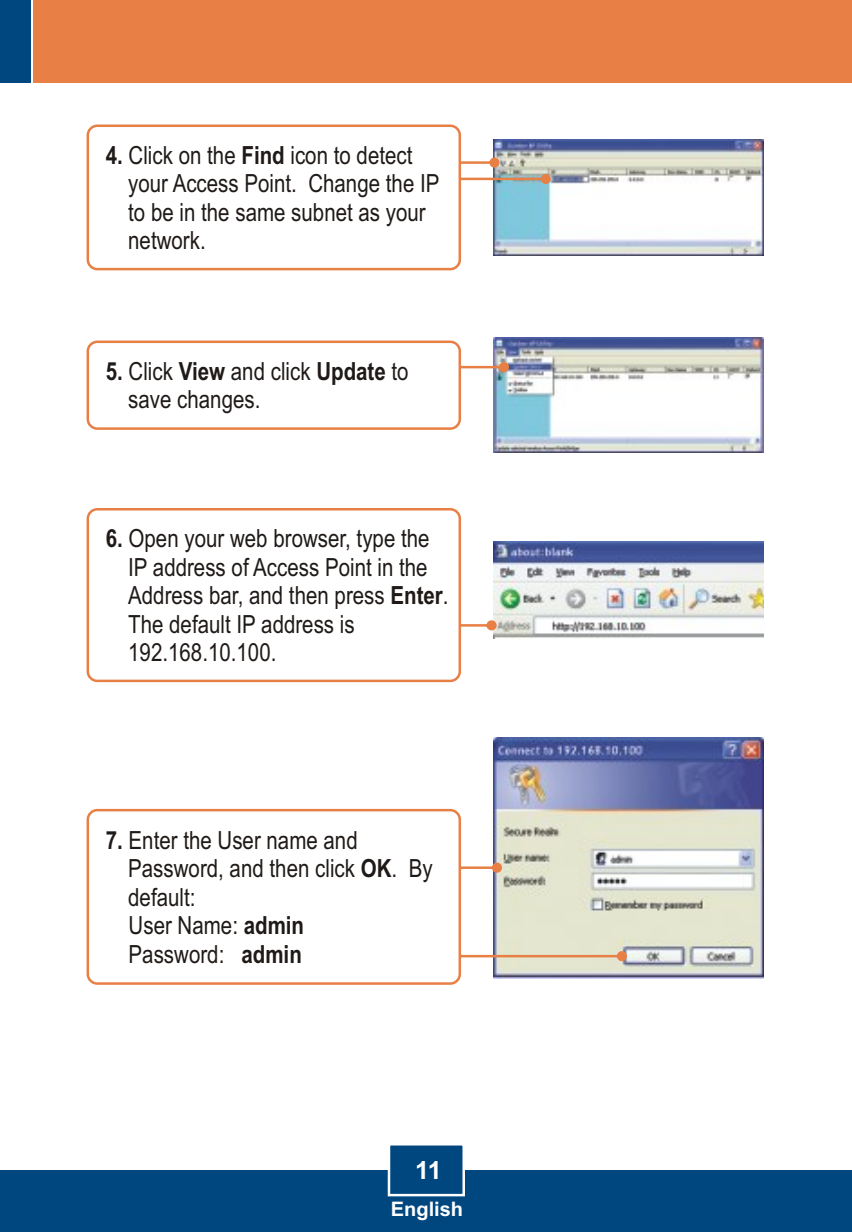
<style>
.page{position:relative;width:852px;height:1232px;background:#fff}
.page>*{position:absolute;margin:0;border:0;box-sizing:border-box;transform-origin:0 0}
.t1{font:25px/28.5px "Arial Narrow";color:#1f1a17}
.t2{font:700 25px "Arial";color:#fff}
.t3{font:700 20px "Arial";color:#fff}
.s1{font-weight:700}
</style>
<div class="page">
<img style="left:493px;top:738px;width:270px;height:240px">
<img style="left:493px;top:139px;width:270px;height:116px">
<img style="left:493px;top:337px;width:270px;height:115px">
<svg style="left:461px;top:174px;width:90px;height:10px"></svg>
<svg style="left:461px;top:158px;width:38px;height:10px"></svg>
<div style="left:87px;top:124px;width:374px;height:146px;background:#fff;border:3px solid #e88045;border-radius:9px"></div>
<svg style="left:461px;top:362px;width:48px;height:10px"></svg>
<div style="left:87px;top:340px;width:374px;height:90px;background:#fff;border:3px solid #e88045;border-radius:9px"></div>
<img style="left:493px;top:541px;width:270px;height:98px">
<svg style="left:461px;top:620px;width:35px;height:10px"></svg>
<div style="left:87px;top:508px;width:374px;height:174px;background:#fff;border:3px solid #e88045;border-radius:9px"></div>
<svg style="left:461px;top:863px;width:41px;height:10px"></svg>
<svg style="left:461px;top:951px;width:166px;height:10px;background:#e6caad"></svg>
<div style="left:87px;top:809px;width:374px;height:176px;background:#fff;border:3px solid #e88045;border-radius:9px"></div>
<div style="left:0;top:1170px;width:852px;height:62px;background:#004780"></div>
<div style="left:33px;top:0;width:819px;height:83px;background:#e88045"></div>
<div style="left:0;top:0;width:30px;height:83px;background:#004780"></div>
<svg style="left:387px;top:1145px;width:78px;height:52px"></svg>
<p class="t1" style="left:128px;top:143px;width:313px;text-indent:-22px"><span class="s1">4.</span> Click on the <span class="s1">Find</span> icon to detect your Access Point. Change the IP to be in the same subnet as your network.</p>
<p class="t1" style="left:128px;top:359px;width:282px;text-indent:-22px"><span class="s1">5.</span> Click <span class="s1">View</span> and click <span class="s1">Update</span> to save changes.</p>
<p class="t1" style="left:128px;top:527px;width:322px;text-indent:-22px"><span class="s1">6.</span> Open your web browser, type the<br>IP address of Access Point in the<br>Address bar, and then press <span class="s1">Enter</span>.<br>The default IP address is<br>192.168.10.100.</p>
<p class="t1" style="left:128px;top:828px;width:306px;text-indent:-22px"><span class="s1">7.</span> Enter the User name and<br>Password, and then click <span class="s1">OK</span>. By default:<br>User Name: <span class="s1">admin<br></span>Password: <span class="s1">admin</span></p>
<p class="t2" style="left:415px;top:1160px;width:28px">11</p>
<p class="t3" style="left:391px;top:1201px;width:74px">English</p>
</div>
